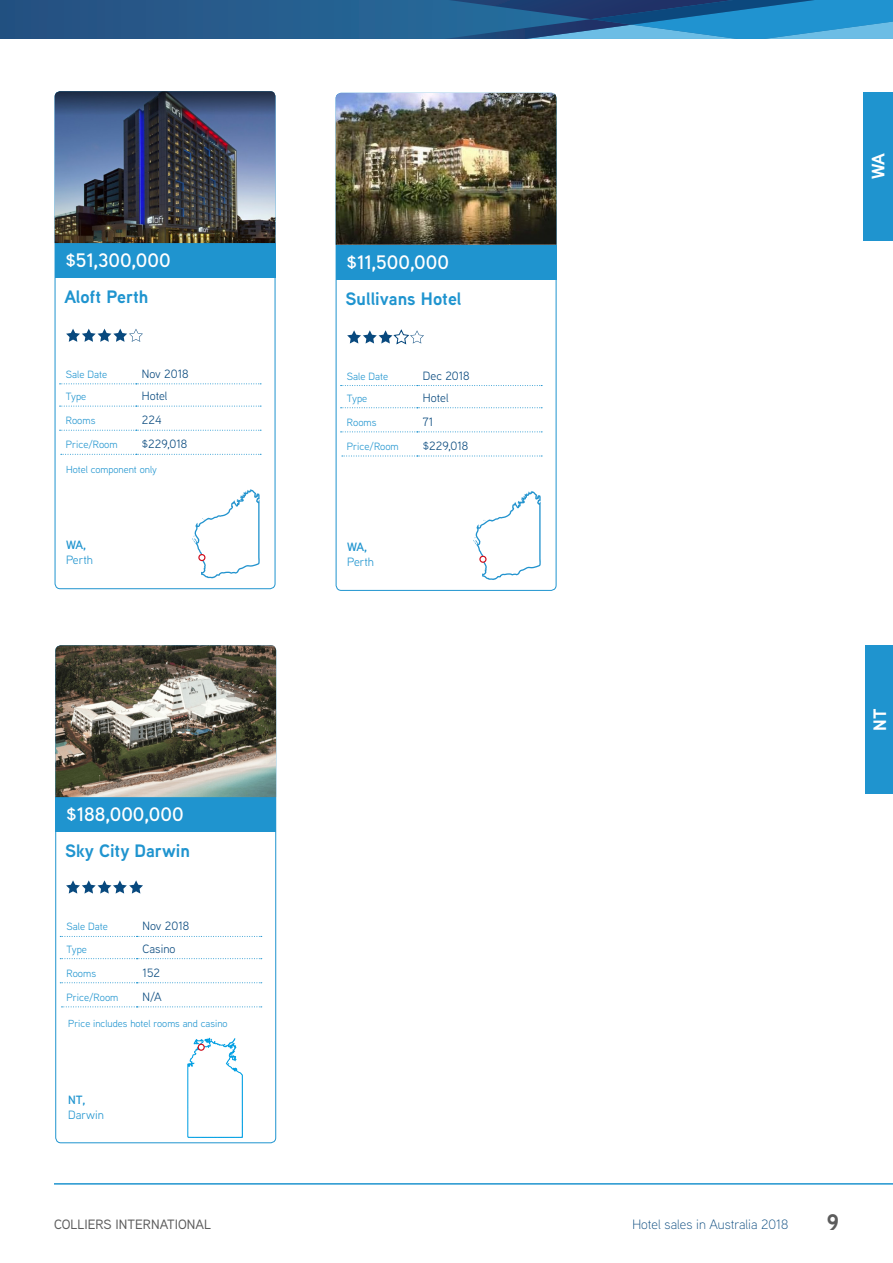
<style>
.page{position:relative;width:893px;height:1263px;background:#fff}
.page>*{position:absolute;margin:0;border:0;box-sizing:border-box;transform-origin:0 0}
.t1{font:700 22.5px "Aaux Next";color:#5c5c5c}
.t2{font:600 19.5px "Aaux Next";color:#fff}
.t3{font:700 18px "Aaux Next";color:#1f94cf}
.t4{font:700 18px "Aaux Next";color:#fff}
.t5{font:300 13.5px "Aaux Next";color:#08497e}
.t6{font:500 13.5px "Aaux Next";color:#5c5c5c}
.t7{font:12px "Aaux Next";color:#08497e}
.t8{font:12px "Aaux Next";color:#1f94cf}
.t9{font:600 12px "Aaux Next";color:#1f94cf}
.t10{font:10.5px "Aaux Next";color:#1f94cf}
.t11{font:10.2px "Aaux Next";color:#1f94cf}
</style>
<div class="page">
<hr style="left:54px;top:1183px;width:839px;height:1px;background:#1f94cf">
<svg style="left:0;top:0;width:893px;height:39px;background:#27689b"></svg>
<svg style="left:60px;top:383px;width:201px;height:1px"></svg>
<svg style="left:60px;top:406px;width:201px;height:1px"></svg>
<svg style="left:60px;top:430px;width:201px;height:1px"></svg>
<svg style="left:61px;top:454px;width:200px;height:1px"></svg>
<div style="left:57px;top:243px;width:216px;height:35px;background:#1f94cf"></div>
<img style="left:55px;top:91px;width:220px;height:152px">
<svg style="left:66px;top:329px;width:77px;height:13px"></svg>
<svg style="left:192px;top:489px;width:68px;height:89px"></svg>
<div style="left:198px;top:554px;width:7px;height:7px;border:1px solid #cf0d1c;border-radius:50%"></div>
<svg style="left:341px;top:385px;width:201px;height:1px"></svg>
<svg style="left:341px;top:407px;width:201px;height:1px"></svg>
<svg style="left:341px;top:431px;width:201px;height:1px"></svg>
<svg style="left:342px;top:456px;width:200px;height:1px"></svg>
<div style="left:338px;top:245px;width:216px;height:34px;background:#1f94cf"></div>
<img style="left:336px;top:93px;width:220px;height:152px">
<svg style="left:347px;top:329px;width:77px;height:16px"></svg>
<svg style="left:473px;top:491px;width:68px;height:89px"></svg>
<div style="left:479px;top:556px;width:8px;height:7px;border:1px solid #cf0d1c;border-radius:50%"></div>
<svg style="left:60px;top:936px;width:202px;height:1px"></svg>
<svg style="left:60px;top:958px;width:202px;height:1px"></svg>
<svg style="left:60px;top:982px;width:202px;height:1px"></svg>
<svg style="left:62px;top:1006px;width:200px;height:1px"></svg>
<div style="left:55px;top:797px;width:221px;height:35px;background:#1f94cf"></div>
<img style="left:55px;top:645px;width:221px;height:152px">
<img style="left:187px;top:1037px;width:55px;height:100px">
<svg style="left:198px;top:1044px;width:6px;height:6px"></svg>
<div style="left:198px;top:1044px;width:7px;height:7px;border:1px solid #cf0d1c;border-radius:50%"></div>
<svg style="left:66px;top:880px;width:77px;height:13px"></svg>
<div style="left:865px;top:645px;width:28px;height:149px;background:#1f94cf"></div>
<div style="left:864px;top:92px;width:29px;height:149px;background:#1f94cf"></div>
<h3 class="t4" style="left:865px;top:179px;width:28px;rotate:-90deg">WA</h3>
<h2 class="t2" style="left:65px;top:247px;width:107px">$51,300,000</h2>
<h3 class="t3" style="left:64px;top:284px;width:85px">Aloft Perth</h3>
<h2 class="t2" style="left:346px;top:249px;width:104px">$11,500,000</h2>
<h3 class="t3" style="left:346px;top:286px;width:117px">Sullivans Hotel</h3>
<p class="t10" style="left:66px;top:367px;width:43px">Sale Date</p>
<p class="t7" style="left:142px;top:366px;width:48px">Nov 2018</p>
<p class="t10" style="left:66px;top:389px;width:22px">Type</p>
<p class="t7" style="left:142px;top:388px;width:27px">Hotel</p>
<p class="t10" style="left:66px;top:413px;width:31px">Rooms</p>
<p class="t7" style="left:142px;top:412px;width:21px">224</p>
<p class="t10" style="left:66px;top:438px;width:53px">Price/Room</p>
<p class="t7" style="left:142px;top:436px;width:47px">$229,018</p>
<p class="t10" style="left:347px;top:369px;width:43px">Sale Date</p>
<p class="t7" style="left:423px;top:367px;width:48px">Dec 2018</p>
<p class="t10" style="left:347px;top:391px;width:22px">Type</p>
<p class="t7" style="left:423px;top:389px;width:27px">Hotel</p>
<p class="t10" style="left:347px;top:415px;width:31px">Rooms</p>
<p class="t7" style="left:423px;top:414px;width:12px">71</p>
<p class="t10" style="left:347px;top:439px;width:53px">Price/Room</p>
<p class="t7" style="left:423px;top:438px;width:47px">$229,018</p>
<p class="t11" style="left:66px;top:462px;width:92px">Hotel component only</p>
<p class="t9" style="left:66px;top:537px;width:22px">WA,</p>
<p class="t8" style="left:66px;top:552px;width:28px">Perth</p>
<p class="t9" style="left:347px;top:538px;width:22px">WA,</p>
<p class="t8" style="left:347px;top:553px;width:28px">Perth</p>
<h2 class="t2" style="left:66px;top:801px;width:119px">$188,000,000</h2>
<h3 class="t3" style="left:65px;top:838px;width:126px">Sky City Darwin</h3>
<p class="t10" style="left:67px;top:920px;width:43px">Sale Date</p>
<p class="t7" style="left:143px;top:918px;width:48px">Nov 2018</p>
<p class="t10" style="left:67px;top:942px;width:22px">Type</p>
<p class="t7" style="left:143px;top:940px;width:34px">Casino</p>
<p class="t10" style="left:67px;top:966px;width:31px">Rooms</p>
<p class="t7" style="left:143px;top:964px;width:19px">152</p>
<p class="t10" style="left:67px;top:990px;width:53px">Price/Room</p>
<p class="t7" style="left:143px;top:989px;width:21px">N/A</p>
<p class="t11" style="left:68px;top:1016px;width:161px">Price includes hotel rooms and casino</p>
<p class="t9" style="left:68px;top:1092px;width:18px">NT,</p>
<p class="t8" style="left:68px;top:1107px;width:37px">Darwin</p>
<h3 class="t4" style="left:867px;top:731px;width:24px;rotate:-90deg">NT</h3>
<p class="t6" style="left:54px;top:1215px;width:159px">COLLIERS INTERNATIONAL</p>
<p class="t5" style="left:632px;top:1215px;width:157px">Hotel sales in Australia 2018</p>
<h1 class="t1" style="left:827px;top:1206px;width:14px">9</h1>
</div>
